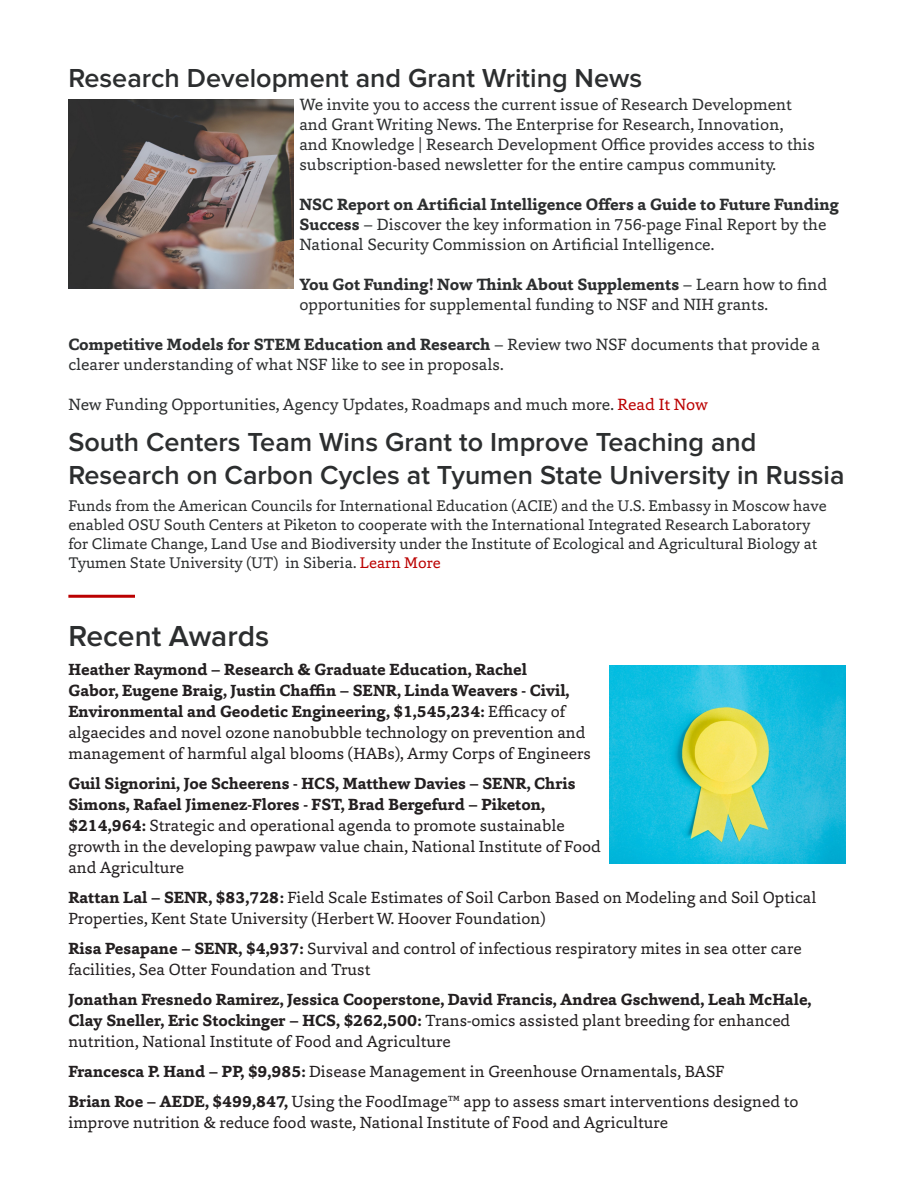
<style>
.page{position:relative;width:918px;height:1188px;background:#fff}
.page>*{position:absolute;margin:0;border:0;box-sizing:border-box;transform-origin:0 0}
.t1{font:600 30px "Proxima Nova";color:#2c2e2f}
.t2{font:600 27px/32.4px "Proxima Nova";color:#2c2e2f}
.t3{font:16.65px/20px "Capita";color:#2c2e2f}
.t4{font:16.5px/21px "Capita";color:#231f20}
.t5{font:700 16.5px/21px "Capita";color:#231f20}
.t6{font:15.75px/18.9px "Capita";color:#2c2e2f}
.s1{font-weight:700}
.s2{color:#b00}
.s3{font-weight:400}
</style>
<div class="page">
<hr style="left:68px;top:595px;width:67px;height:3px;background:#b00">
<img style="left:610px;top:666px;width:236px;height:198px">
<img style="left:68px;top:99px;width:226px;height:189px">
<p class="t2" style="left:68px;top:63px;width:575px">Research Development and Grant Writing News</p>
<p class="t3" style="left:299px;top:95px;width:517px">We invite you to access the current issue of Research Development and Grant Writing News. The Enterprise for Research, Innovation, and Knowledge | Research Development Office provides access to this subscription-based newsletter for the entire campus community.</p>
<p class="t3" style="left:299px;top:195px;width:541px"><span class="s1">NSC Report on Artificial Intelligence Offers a Guide to Future Funding<br>Success</span> – Discover the key information in 756-page Final Report by the<br>National Security Commission on Artificial Intelligence.</p>
<p class="t3" style="left:299px;top:275px;width:530px"><span class="s1">You Got Funding! Now Think About Supplements</span> – Learn how to find opportunities for supplemental funding to NSF and NIH grants.</p>
<p class="t3" style="left:68px;top:335px;width:753px"><span class="s1">Competitive Models for STEM Education and Research</span> – Review two NSF documents that provide a clearer understanding of what NSF like to see in proposals.</p>
<p class="t3" style="left:68px;top:395px;width:641px">New Funding Opportunities, Agency Updates, Roadmaps and much more. <span class="s2">Read It Now</span></p>
<p class="t2" style="left:68px;top:427px;width:778px">South Centers Team Wins Grant to Improve Teaching and<br>Research on Carbon Cycles at Tyumen State University in Russia</p>
<p class="t6" style="left:68px;top:496px;width:760px">Funds from the American Councils for International Education (ACIE) and the U.S. Embassy in Moscow have enabled OSU South Centers at Piketon to cooperate with the International Integrated Research Laboratory for Climate Change, Land Use and Biodiversity under the Institute of Ecological and Agricultural Biology at Tyumen State University (UT) in Siberia. <span class="s2">Learn More</span></p>
<p class="t1" style="left:68px;top:619px;width:202px">Recent Awards</p>
<p class="t5" style="left:68px;top:659px;width:524px">Heather Raymond – Research &amp; Graduate Education, Rachel<br>Gabor, Eugene Braig, Justin Chaffin – SENR, Linda Weavers - Civil, Environmental and Geodetic Engineering, $1,545,234: <span class="s3">Efficacy of algaecides and novel ozone nanobubble technology on prevention and management of harmful algal blooms (HABs), Army Corps of Engineers</span></p>
<p class="t4" style="left:68px;top:773px;width:534px"><span class="s1">Guil Signorini, Joe Scheerens - HCS, Matthew Davies – SENR, Chris Simons, Rafael Jimenez-Flores - FST, Brad Bergefurd – Piketon, $214,964:</span> Strategic and operational agenda to promote sustainable growth in the developing pawpaw value chain, National Institute of Food and Agriculture</p>
<p class="t4" style="left:68px;top:887px;width:750px"><span class="s1">Rattan Lal – SENR, $83,728:</span> Field Scale Estimates of Soil Carbon Based on Modeling and Soil Optical<br>Properties, Kent State University (Herbert W. Hoover Foundation)</p>
<p class="t4" style="left:68px;top:938px;width:735px"><span class="s1">Risa Pesapane – SENR, $4,937:</span> Survival and control of infectious respiratory mites in sea otter care facilities, Sea Otter Foundation and Trust</p>
<p class="t5" style="left:68px;top:989px;width:745px">Jonathan Fresnedo Ramirez, Jessica Cooperstone, David Francis, Andrea Gschwend, Leah McHale,<br>Clay Sneller, Eric Stockinger – HCS, $262,500: <span class="s3">Trans-omics assisted plant breeding for enhanced nutrition, National Institute of Food and Agriculture</span></p>
<p class="t4" style="left:68px;top:1061px;width:658px"><span class="s1">Francesca P. Hand – PP, $9,985:</span> Disease Management in Greenhouse Ornamentals, BASF</p>
<p class="t4" style="left:68px;top:1091px;width:732px"><span class="s1">Brian Roe – AEDE, $499,847,</span> Using the FoodImage™ app to assess smart interventions designed to improve nutrition &amp; reduce food waste, National Institute of Food and Agriculture</p>
</div>
